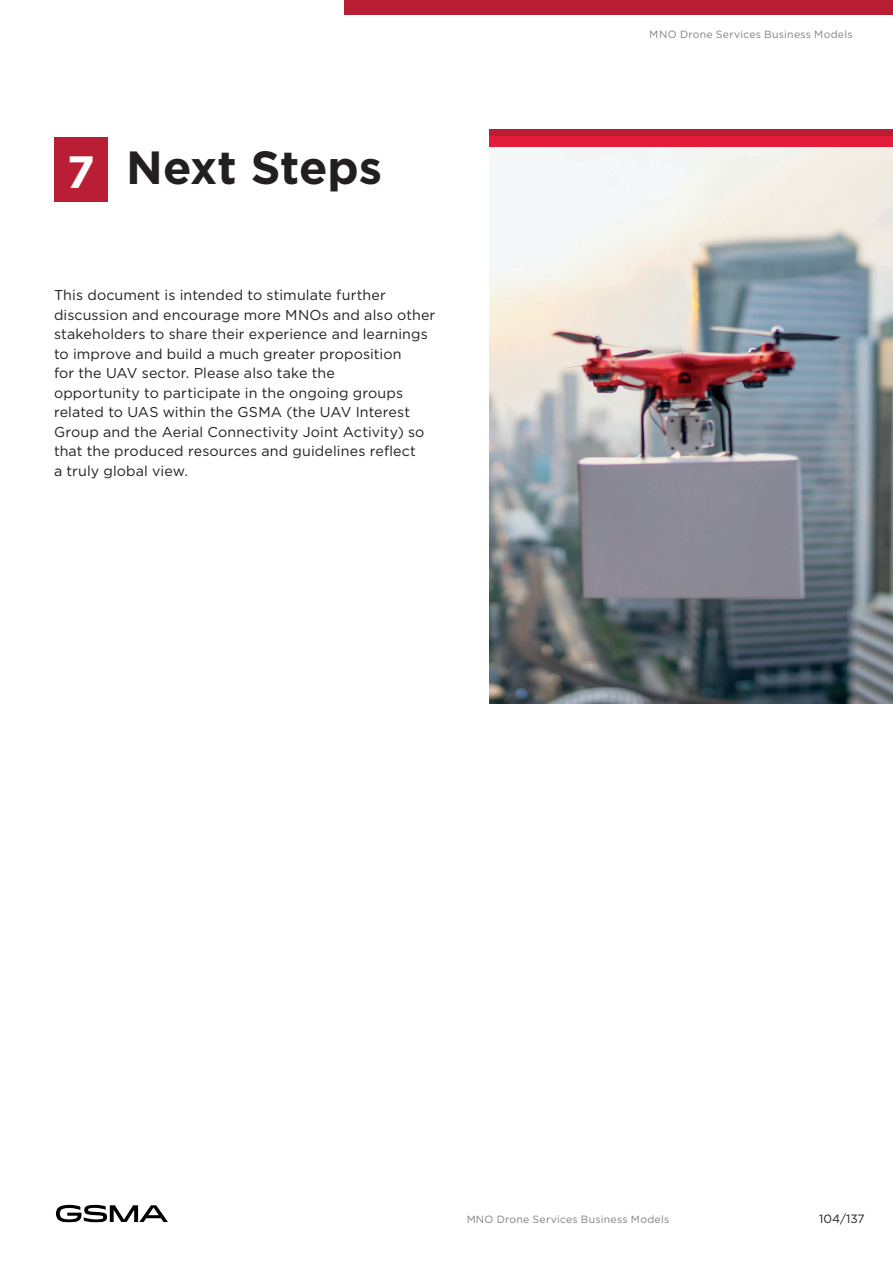
<style>
.page{position:relative;width:893px;height:1263px;background:#fff}
.page>*{position:absolute;margin:0;border:0;box-sizing:border-box;transform-origin:0 0}
.t1{font:700 46.5px "Gotham";letter-spacing:-.005em;color:#231f20}
.t2{font:14.25px/19.5px "Gotham";letter-spacing:.01em;color:#231f20}
.t3{font:12px "Gotham";color:#231f20}
.t4{font:10.5px "Gotham";letter-spacing:.025em;color:#7c7f81}
</style>
<div class="page">
<svg style="left:56px;top:1205px;width:112px;height:17px"></svg>
<div style="left:54px;top:138px;width:54px;height:64px;background:#ba1e35"></div>
<img style="left:489px;top:147px;width:404px;height:556px">
<div style="left:489px;top:136px;width:404px;height:11px;background:#e21c39"></div>
<div style="left:489px;top:130px;width:404px;height:6px;background:#ba1e35"></div>
<div style="left:344px;top:0;width:549px;height:15px;background:#ba1e35"></div>
<h1 class="t1" style="left:67px;top:137px;width:317px"><sub>7</sub> Next Steps</h1>
<p class="t2" style="left:54px;top:285px;width:383px">This document is intended to stimulate further discussion and encourage more MNOs and also other stakeholders to share their experience and learnings to improve and build a much greater proposition<br>for the UAV sector. Please also take the<br>opportunity to participate in the ongoing groups related to UAS within the GSMA (the UAV Interest Group and the Aerial Connectivity Joint Activity) so that the produced resources and guidelines reflect<br>a truly global view.</p>
<p class="t4" style="left:650px;top:27px;width:204px">MNO Drone Services Business Models</p>
<p class="t4" style="left:466px;top:1212px;width:204px">MNO Drone Services Business Models</p>
<p class="t3" style="left:819px;top:1211px;width:47px">104/137</p>
</div>
